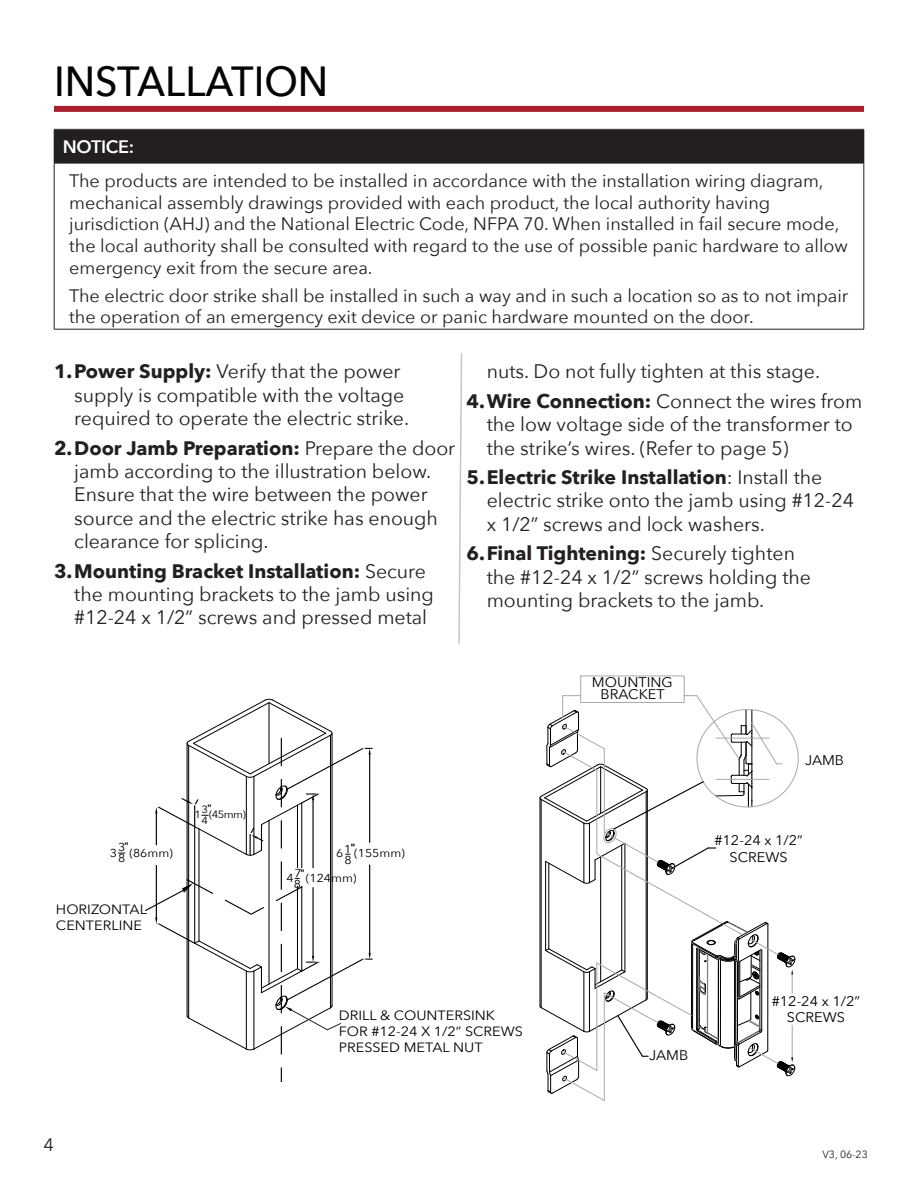
<style>
.page{position:relative;width:918px;height:1188px;background:#fff}
.page>*{position:absolute;margin:0;border:0;box-sizing:border-box;transform-origin:0 0}
.t1{font:500 42px "Avenir Next";color:#040503;scale:.94 1}
.t2{font:19.5px/23.4px "Avenir Next";color:#231f20}
.n-note{font:18px/21.6px "Avenir Next";color:#231f20}
._2018_-_Spec_1col_Bo{font:600 18px "Avenir Next";letter-spacing:-.015em;color:#fff}
.t3{font:13.95px/16.8px "Avenir Next";color:#000;text-align:center;scale:1.04 1}
.t4{font:13.5px/16.2px "Avenir Next";color:#000;scale:1.07 1}
.t5{font:11.55px/9px "Avenir Next";color:#000;text-align:right;scale:1.07 1}
.t6{font:11.55px "Arial";color:#000;scale:1.07 1}
.t7{font:10.5px/8.2px "Avenir Next";letter-spacing:-.05em;color:#000;text-align:right;scale:1.07 1}
.t8{font:10.5px "Avenir Next";color:#231f20}
.t9{font:10.5px "Arial";color:#000;scale:1.07 1}
.s1{font-weight:700}
</style>
<div class="page">
<div style="left:54px;top:129px;width:810px;height:34px;background:#231f20"></div>
<hr style="left:54px;top:163px;width:810px;height:1px;background:#231f20">
<hr style="left:54px;top:129px;width:810px;height:1px;background:#57585a">
<hr style="left:54px;top:129px;width:1px;height:34px;background:#231f20">
<hr style="left:864px;top:129px;width:1px;height:34px;background:#231f20">
<hr style="left:54px;top:163px;width:1px;height:166px;background:#231f20">
<hr style="left:864px;top:163px;width:1px;height:166px;background:#231f20">
<hr style="left:54px;top:329px;width:810px;height:1px;background:#231f20">
<div style="left:54px;top:106px;width:810px;height:6px;background:#ab1e2c"></div>
<svg style="left:458px;top:353px;width:5px;height:291px"></svg>
<div style="left:580px;top:676px;width:105px;height:27px;border:1px dashed #a7a9ac"></div>
<svg style="left:539px;top:695px;width:257px;height:406px"></svg>
<svg style="left:145px;top:699px;width:227px;height:382px"></svg>
<p class="t1" style="left:54px;top:46px;width:293px">INSTALLATION</p>
<p class="_2018_-_Spec_1col_Bo" style="left:63px;top:132px;width:73px">NOTICE:</p>
<p class="n-note" style="left:69px;top:169px;width:780px">The products are intended to be installed in accordance with the installation wiring diagram, mechanical assembly drawings provided with each product, the local authority having jurisdiction (AHJ) and the National Electric Code, NFPA 70. When installed in fail secure mode, the local authority shall be consulted with regard to the use of possible panic hardware to allow emergency exit from the secure area.</p>
<p class="n-note" style="left:69px;top:284px;width:781px">The electric door strike shall be installed in such a way and in such a location so as to not impair the operation of an emergency exit device or panic hardware mounted on the door.</p>
<p class="t4" style="left:227px;top:262px;width:77px">MOUNTING</p>
<p class="t2" style="left:74px;top:359px;width:336px;text-indent:-20px"><span class="s1">1.Power Supply:</span> Verify that the power supply is compatible with the voltage required to operate the electric strike.</p>
<p class="t2" style="left:74px;top:435px;width:383px;text-indent:-20px"><span class="s1">2.Door Jamb Preparation:</span> Prepare the door jamb according to the illustration below.<br>Ensure that the wire between the power source and the electric strike has enough clearance for splicing.</p>
<p class="t2" style="left:74px;top:558px;width:361px;text-indent:-20px"><span class="s1">3.Mounting Bracket Installation:</span> Secure the mounting brackets to the jamb using #12-24 x 1/2” screws and pressed metal</p>
<p class="t4" style="left:349px;top:415px;width:84px">#12-24 x 1/2”</p>
<p class="t2" style="left:487px;top:359px;width:335px">nuts. Do not fully tighten at this stage.</p>
<p class="t2" style="left:487px;top:388px;width:377px;text-indent:-20px"><span class="s1">4.Wire Connection:</span> Connect the wires from the low voltage side of the transformer to the strike’s wires. (Refer to page 5)</p>
<p class="t2" style="left:487px;top:465px;width:369px;text-indent:-20px"><span class="s1">5.Electric Strike Installation</span>: Install the electric strike onto the jamb using #12-24 x 1/2” screws and lock washers.</p>
<p class="t2" style="left:487px;top:541px;width:326px;text-indent:-20px"><span class="s1">6.Final Tightening:</span> Securely tighten the #12-24 x 1/2” screws holding the mounting brackets to the jamb.</p>
<p class="t3" style="left:592px;top:676px;width:79px;line-height:12px">MOUNTING<br>BRACKET</p>
<p class="t9" style="left:125px;top:839px;width:5px">"</p>
<p class="t5" style="left:110px;top:848px;width:8px">3</p>
<p class="t5" style="left:118px;top:842px;width:8px;line-height:10.6px;text-align:left">3<br>8</p>
<p class="t5" style="left:129px;top:848px;width:42px">(86mm)</p>
<p class="t4" style="left:56px;top:901px;width:87px">HORIZONTAL<br>CENTERLINE</p>
<p class="t9" style="left:207px;top:801px;width:5px">"</p>
<p class="t7" style="left:209px;top:809px;width:36px">(45mm)</p>
<p class="t7" style="left:194px;top:808px;width:14px">13<br>4</p>
<p class="t5" style="left:336px;top:846px;width:16px">61<br>8</p>
<p class="t5" style="left:351px;top:848px;width:52px"><sup>"</sup>(155mm)</p>
<p class="t6" style="left:302px;top:866px;width:6px">"</p>
<p class="t5" style="left:287px;top:871px;width:15px">47</p>
<p class="t5" style="left:294px;top:879px;width:8px">8</p>
<p class="t5" style="left:306px;top:873px;width:49px">(124mm)</p>
<p class="t9" style="left:301px;top:867px;width:5px">"</p>
<p class="t3" style="left:805px;top:752px;width:39px">JAMB</p>
<p class="t3" style="left:715px;top:831px;width:86px">#12-24 x 1/2”<br>SCREWS</p>
<p class="n-note" style="left:44px;top:1133px;width:12px">4</p>
<p class="t4" style="left:339px;top:1007px;width:174px">DRILL &amp; COUNTERSINK<br>FOR #12-24 X 1/2” SCREWS<br>PRESSED METAL NUT</p>
<p class="t3" style="left:649px;top:1047px;width:39px">JAMB</p>
<p class="t3" style="left:772px;top:992px;width:86px">#12-24 x 1/2”<br>SCREWS</p>
<p class="t8" style="left:822px;top:1145px;width:47px">V3, 06-23</p>
</div>
